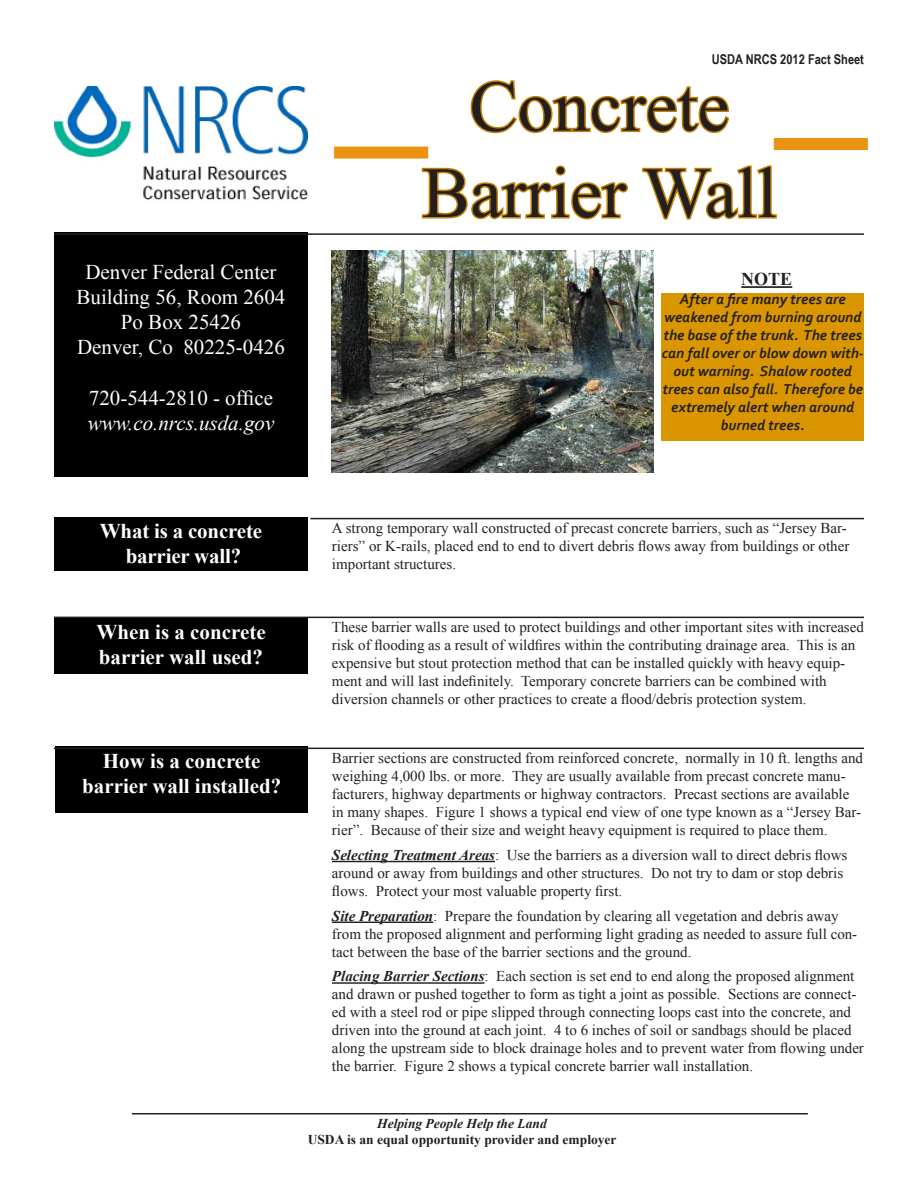
<style>
.page{position:relative;width:918px;height:1188px;background:#fff}
.page>*{position:absolute;margin:0;border:0;box-sizing:border-box;transform-origin:0 0}
.t1{font:72px/86.4px "Times New Roman";color:#231f20;text-align:center}
.t2{font:700 21px/25.2px "Times New Roman";color:#fff;text-align:center}
.t3{font:21px "Times New Roman";color:#fff}
.t4{font:italic 21px "Times New Roman";color:#fff}
.t5{font:700 18px "Times New Roman";color:#231f20}
.t6{font:15px/18px "Times New Roman";color:#231f20}
.t7{font:italic 700 15px/18px "Corbel";color:#231f20;text-align:center}
.t8{font:700 13.5px "Times New Roman";color:#231f20}
.t9{font:italic 700 13.5px "Times New Roman";color:#231f20}
.t10{font:700 13.5px "Arial Narrow";color:#231f20}
.s1{font-weight:700;font-style:italic}
</style>
<div class="page">
<svg style="left:470px;top:80px;width:259px;height:54px"></svg>
<svg style="left:421px;top:165px;width:207px;height:55px"></svg>
<svg style="left:642px;top:165px;width:135px;height:55px"></svg>
<img style="left:54px;top:86px;width:254px;height:114px">
<div style="left:774px;top:138px;width:94px;height:12px;background:#ec9212"></div>
<div style="left:334px;top:147px;width:94px;height:12px;background:#ec9212"></div>
<div style="left:54px;top:232px;width:254px;height:245px;background:#000"></div>
<hr style="left:54px;top:233px;width:810px;height:2px;background:#231f20">
<div style="left:54px;top:517px;width:254px;height:54px;background:#000"></div>
<hr style="left:310px;top:518px;width:554px;height:1px;background:#231f20">
<hr style="left:132px;top:1113px;width:676px;height:1px;background:#231f20">
<hr style="left:54px;top:617px;width:810px;height:1px;background:#231f20">
<div style="left:54px;top:618px;width:254px;height:55px;background:#000"></div>
<hr style="left:332px;top:861px;width:163px;height:1px;background:#231f20">
<hr style="left:332px;top:922px;width:101px;height:1px;background:#231f20">
<hr style="left:332px;top:982px;width:153px;height:2px;background:#231f20">
<div style="left:56px;top:747px;width:252px;height:66px;background:#000"></div>
<hr style="left:54px;top:748px;width:810px;height:1px;background:#231f20">
<img style="left:332px;top:251px;width:322px;height:221px">
<div style="left:662px;top:293px;width:202px;height:148px;background:#da9600"></div>
<hr style="left:741px;top:286px;width:51px;height:2px;background:#231f20">
<p class="t3" style="left:85px;top:258px;width:193px">Denver Federal Center</p>
<p class="t3" style="left:77px;top:283px;width:210px">Building 56, Room 2604</p>
<p class="t3" style="left:121px;top:308px;width:122px">Po Box 25426</p>
<p class="t3" style="left:77px;top:333px;width:209px">Denver, Co 80225-0426</p>
<p class="t3" style="left:89px;top:384px;width:186px">720-544-2810 - office</p>
<p class="t4" style="left:88px;top:408px;width:188px">www.co.nrcs.usda.gov</p>
<p class="t10" style="left:712px;top:49px;width:154px">USDA NRCS 2012 Fact Sheet</p>
<p class="t1" style="left:422px;top:62px;width:356px">Concrete<br>Barrier Wall</p>
<p class="t5" style="left:741px;top:267px;width:53px">NOTE</p>
<p class="t7" style="left:662px;top:290px;width:204px">After a fire many trees are weakened from burning around the base of the trunk. The trees can fall over or blow down with&shy;out warning. Shalow rooted trees can also fall. Therefore be extremely alert when around burned trees.</p>
<p class="t2" style="left:100px;top:518px;width:164px">What is a concrete barrier wall?</p>
<p class="t6" style="left:332px;top:519px;width:519px">A strong temporary wall constructed of precast concrete barriers, such as “Jersey Bar&shy;riers” or K-rails, placed end to end to divert debris flows away from buildings or other important structures.</p>
<p class="t2" style="left:96px;top:618px;width:171px;text-align:left">When is a concrete barrier wall used?</p>
<p class="t6" style="left:332px;top:617px;width:533px">These barrier walls are used to protect buildings and other important sites with increased risk of flooding as a result of wildfires within the contributing drainage area. This is an expensive but stout protection method that can be installed quickly with heavy equip&shy;ment and will last indefinitely. Temporary concrete barriers can be combined with diversion channels or other practices to create a flood/debris protection system.</p>
<p class="t2" style="left:82px;top:748px;width:201px">How is a concrete barrier wall installed?</p>
<p class="t6" style="left:332px;top:749px;width:533px">Barrier sections are constructed from reinforced concrete, normally in 10 ft. lengths and weighing 4,000 lbs. or more. They are usually available from precast concrete manu&shy;facturers, highway departments or highway contractors. Precast sections are available in many shapes. Figure 1 shows a typical end view of one type known as a “Jersey Bar&shy;rier”. Because of their size and weight heavy equipment is required to place them.</p>
<p class="t6" style="left:332px;top:846px;width:517px"><span class="s1">Selecting Treatment Areas</span>: Use the barriers as a diversion wall to direct debris flows around or away from buildings and other structures. Do not try to dam or stop debris flows. Protect your most valuable property first.</p>
<p class="t6" style="left:332px;top:906px;width:527px"><span class="s1">Site Preparation</span>: Prepare the foundation by clearing all vegetation and debris away from the proposed alignment and performing light grading as needed to assure full con&shy;tact between the base of the barrier sections and the ground.</p>
<p class="t6" style="left:332px;top:967px;width:533px"><span class="s1">Placing Barrier Sections</span>: Each section is set end to end along the proposed alignment and drawn or pushed together to form as tight a joint as possible. Sections are connect&shy;ed with a steel rod or pipe slipped through connecting loops cast into the concrete, and driven into the ground at each joint. 4 to 6 inches of soil or sandbags should be placed along the upstream side to block drainage holes and to prevent water from flowing under the barrier. Figure 2 shows a typical concrete barrier wall installation.</p>
<p class="t9" style="left:377px;top:1114px;width:171px">Helping People Help the Land</p>
<p class="t8" style="left:308px;top:1130px;width:310px">USDA is an equal opportunity provider and employer</p>
</div>
